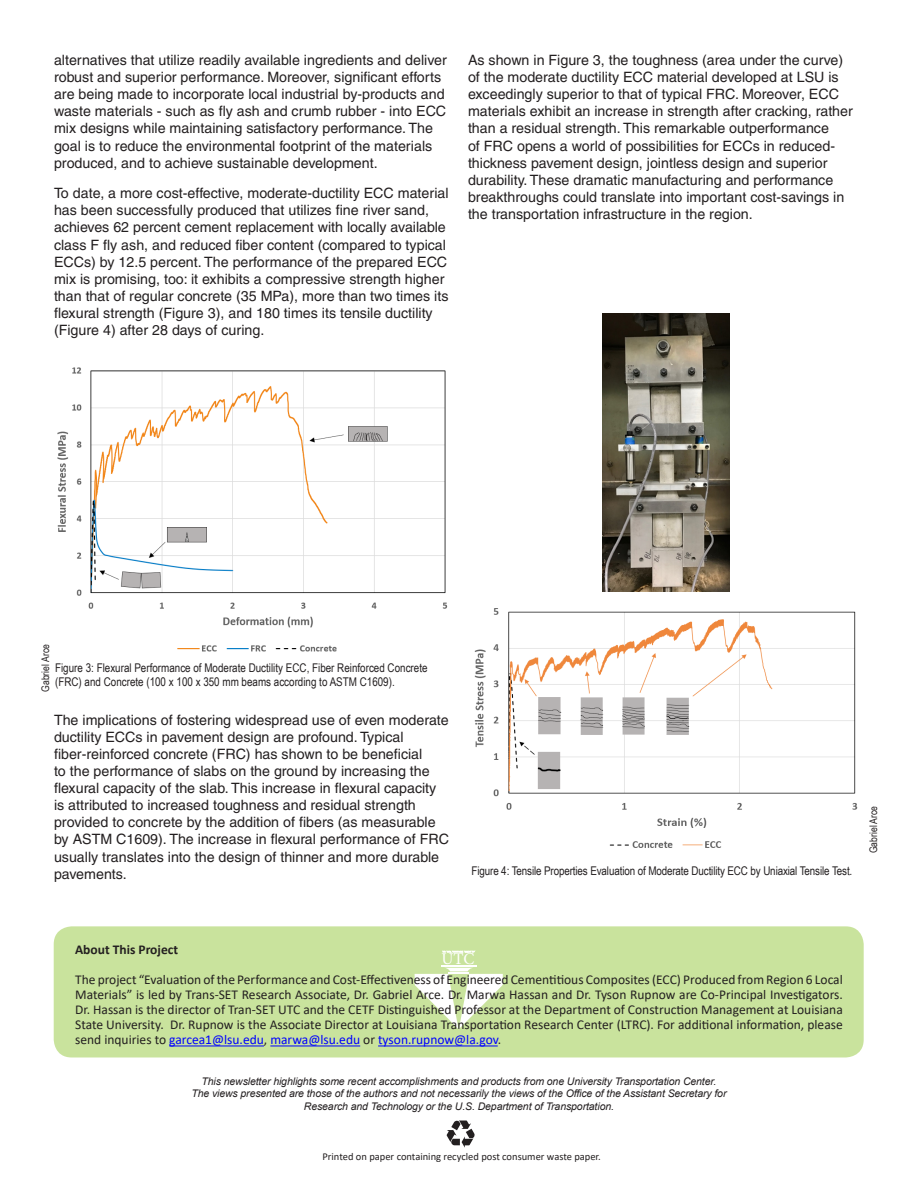
<style>
.page{position:relative;width:918px;height:1188px;background:#fff}
.page>*{position:absolute;margin:0;border:0;box-sizing:border-box;transform-origin:0 0}
.t1{font:16.5px "Minion Pro";color:#fff}
.Body{font:14.25px/17.1px "Helvetica";color:#231f20}
.About_this_report{font:13.5px/15px "Calibri";color:#231f20;text-align:justify}
.About_this_report-2{font:700 13.5px "Calibri";color:#231f20}
.t2{font:12px/13.8px "Arial Narrow";color:#231f20}
.t3{font:italic 10.5px/12.6px "Arial";letter-spacing:-.01em;color:#231f20;text-align:center}
.t4{font:10.5px "Calibri";color:#231f20}
.Photo_Credit{font:10.5px "Arial Narrow";color:#231f20}
.s1{color:#00f}
</style>
<div class="page">
<svg style="left:447px;top:1120px;width:28px;height:28px"></svg>
<div style="left:54px;top:926px;width:810px;height:131px;background:#c9e39d;border-radius:18px"></div>
<svg style="left:442px;top:951px;width:33px;height:2px"></svg>
<hr style="left:441px;top:965px;width:36px;height:2px;background:#fff">
<svg style="left:415px;top:968px;width:88px;height:61px"></svg>
<hr style="left:169px;top:1046px;width:95px;height:1px;background:#00f">
<hr style="left:270px;top:1046px;width:90px;height:1px;background:#00f">
<hr style="left:378px;top:1046px;width:120px;height:1px;background:#00f">
<img style="left:57px;top:367px;width:391px;height:285px">
<img style="left:602px;top:313px;width:128px;height:279px">
<img style="left:474px;top:608px;width:384px;height:240px">
<p class="Body" style="left:54px;top:51px;width:394px">alternatives that utilize readily available ingredients and deliver robust and superior performance. Moreover, significant efforts are being made to incorporate local industrial by-products and waste materials - such as fly ash and crumb rubber - into ECC mix designs while maintaining satisfactory performance. The goal is to reduce the environmental footprint of the materials produced, and to achieve sustainable development.</p>
<p class="Body" style="left:54px;top:185px;width:396px">To date, a more cost-effective, moderate-ductility ECC material has been successfully produced that utilizes fine river sand, achieves 62 percent cement replacement with locally available class F fly ash, and reduced fiber content (compared to typical ECCs) by 12.5 percent. The performance of the prepared ECC mix is promising, too: it exhibits a compressive strength higher than that of regular concrete (35 MPa), more than two times its flexural strength (Figure 3), and 180 times its tensile ductility (Figure 4) after 28 days of curing.</p>
<p class="Body" style="left:468px;top:51px;width:386px">As shown in Figure 3, the toughness (area under the curve) of the moderate ductility ECC material developed at LSU is exceedingly superior to that of typical FRC. Moreover, ECC materials exhibit an increase in strength after cracking, rather than a residual strength. This remarkable outperformance<br>of FRC opens a world of possibilities for ECCs in reduced&shy;thickness pavement design, jointless design and superior durability. These dramatic manufacturing and performance breakthroughs could translate into important cost-savings in the transportation infrastructure in the region.</p>
<p class="Photo_Credit" style="left:38px;top:692px;width:49px;rotate:-90deg">Gabriel Arce</p>
<p class="t2" style="left:55px;top:660px;width:374px">Figure 3: Flexural Performance of Moderate Ductility ECC, Fiber Reinforced Concrete (FRC) and Concrete (100 x 100 x 350 mm beams according to ASTM C1609).</p>
<p class="Body" style="left:54px;top:711px;width:397px">The implications of fostering widespread use of even moderate ductility ECCs in pavement design are profound. Typical fiber-reinforced concrete (FRC) has shown to be beneficial<br>to the performance of slabs on the ground by increasing the flexural capacity of the slab. This increase in flexural capacity is attributed to increased toughness and residual strength provided to concrete by the addition of fibers (as measurable by ASTM C1609). The increase in flexural performance of FRC usually translates into the design of thinner and more durable pavements.</p>
<p class="t2" style="left:472px;top:863px;width:382px">Figure 4: Tensile Properties Evaluation of Moderate Ductility ECC by Uniaxial Tensile Test.</p>
<p class="Photo_Credit" style="left:866px;top:853px;width:49px;rotate:-90deg">Gabriel Arce</p>
<p class="About_this_report-2" style="left:75px;top:940px;width:104px">About This Project</p>
<p class="About_this_report" style="left:75px;top:972px;width:769px">The project “Evaluation of the Performance and Cost-Effectiveness of Engineered Cementitious Composites (ECC) Produced from Region 6 Local Materials” is led by Trans-SET Research Associate, Dr. Gabriel Arce. Dr. Marwa Hassan and Dr. Tyson Rupnow are Co-Principal Investigators.<br>Dr. Hassan is the director of Tran-SET UTC and the CETF Distinguished Professor at the Department of Construction Management at Louisiana State University. Dr. Rupnow is the Associate Director at Louisiana Transportation Research Center (LTRC). For additional information, please send inquiries to <span class="s1">garcea1@lsu.edu</span>, <span class="s1">marwa@lsu.edu</span> or <span class="s1">tyson.rupnow@la.gov</span>.</p>
<p class="t1" style="left:441px;top:948px;width:35px">UTC</p>
<p class="t3" style="left:191px;top:1075px;width:537px">This newsletter highlights some recent accomplishments and products from one University Transportation Center.<br>The views presented are those of the authors and not necessarily the views of the Office of the Assistant Secretary for<br>Research and Technology or the U.S. Department of Transportation.</p>
<p class="t4" style="left:322px;top:1149px;width:280px">Printed on paper containing recycled post consumer waste paper.</p>
</div>
